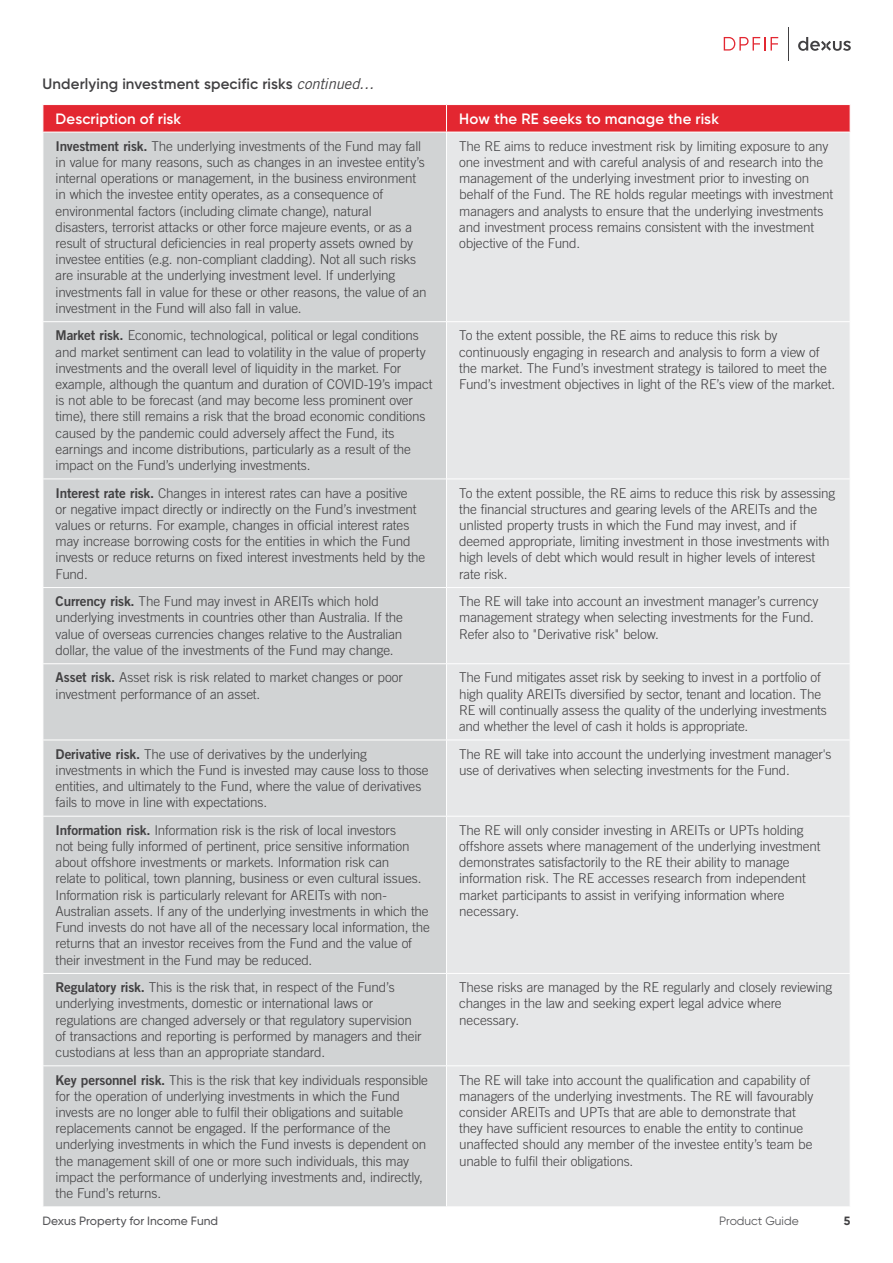
<style>
.page{position:relative;width:893px;height:1263px;background:#fff}
.page>*{position:absolute;margin:0;border:0;box-sizing:border-box;transform-origin:0 0}
.t1{font:600 15px "Gilroy";letter-spacing:.005em;color:#fff}
.t2{font:600 15px "Gilroy";letter-spacing:.01em;color:#414042}
.t3{font:300 13.5px/16.2px "Trade Gothic LT Std";letter-spacing:-.015em;color:#414042}
.t4{font:500 12px "Gilroy";color:#565659}
.t5{font:12px "Gilroy";color:#565659}
.t6{font:700 12px "Gilroy";color:#414042}
.s1{font-family:"Trade Gothic LT Std";font-weight:400;font-style:italic}
.s2{font-family:"Trade Gothic LT Std Bd 2";font-weight:400}
</style>
<div class="page">
<div style="left:44px;top:133px;width:402px;height:1073px;background:#d1d3d4"></div>
<div style="left:447px;top:133px;width:403px;height:1073px;background:#e6e7e8"></div>
<svg style="left:43px;top:105px;width:808px;height:27px;background:#e32b35"></svg>
<hr style="left:43px;top:321px;width:403px;height:1px;background:#fff">
<hr style="left:446px;top:321px;width:404px;height:1px;background:#fff">
<hr style="left:43px;top:478px;width:403px;height:1px;background:#fff">
<hr style="left:446px;top:478px;width:404px;height:1px;background:#fff">
<hr style="left:43px;top:587px;width:403px;height:1px;background:#fff">
<hr style="left:446px;top:587px;width:404px;height:1px;background:#fff">
<hr style="left:43px;top:663px;width:403px;height:1px;background:#fff">
<hr style="left:446px;top:663px;width:404px;height:1px;background:#fff">
<hr style="left:43px;top:740px;width:403px;height:1px;background:#fff">
<hr style="left:446px;top:740px;width:404px;height:1px;background:#fff">
<hr style="left:43px;top:816px;width:403px;height:1px;background:#fff">
<hr style="left:446px;top:816px;width:404px;height:1px;background:#fff">
<hr style="left:43px;top:973px;width:403px;height:1px;background:#fff">
<hr style="left:446px;top:973px;width:404px;height:1px;background:#fff">
<hr style="left:43px;top:1065px;width:403px;height:1px;background:#fff">
<hr style="left:446px;top:1065px;width:404px;height:1px;background:#fff">
<hr style="left:788px;top:27px;width:1px;height:33px;background:#414042">
<svg style="left:798px;top:37px;width:53px;height:14px"></svg>
<svg style="left:724px;top:37px;width:54px;height:14px"></svg>
<p class="t2" style="left:43px;top:74px;width:333px">Underlying investment specific risks <span class="s1">continued…</span></p>
<p class="t1" style="left:56px;top:109px;width:127px">Description of risk</p>
<p class="t1" style="left:459px;top:109px;width:261px">How the RE seeks to manage the risk</p>
<p class="t3" style="left:56px;top:138px;width:373px"><span class="s2">Investment risk.</span> The underlying investments of the Fund may fall in value for many reasons, such as changes in an investee entity’s internal operations or management, in the business environment in which the investee entity operates, as a consequence of environmental factors (including climate change), natural disasters, terrorist attacks or other force majeure events, or as a result of structural deficiencies in real property assets owned by investee entities (e.g. non-compliant cladding). Not all such risks are insurable at the underlying investment level. If underlying investments fall in value for these or other reasons, the value of an investment in the Fund will also fall in value.</p>
<p class="t3" style="left:459px;top:138px;width:375px">The RE aims to reduce investment risk by limiting exposure to any one investment and with careful analysis of and research into the management of the underlying investment prior to investing on behalf of the Fund. The RE holds regular meetings with investment managers and analysts to ensure that the underlying investments and investment process remains consistent with the investment objective of the Fund.</p>
<p class="t3" style="left:56px;top:327px;width:378px"><span class="s2">Market risk.</span> Economic, technological, political or legal conditions and market sentiment can lead to volatility in the value of property investments and the overall level of liquidity in the market. For example, although the quantum and duration of COVID-19’s impact is not able to be forecast (and may become less prominent over time), there still remains a risk that the broad economic conditions caused by the pandemic could adversely affect the Fund, its earnings and income distributions, particularly as a result of the impact on the Fund’s underlying investments.</p>
<p class="t3" style="left:459px;top:327px;width:377px">To the extent possible, the RE aims to reduce this risk by continuously engaging in research and analysis to form a view of the market. The Fund’s investment strategy is tailored to meet the Fund’s investment objectives in light of the RE’s view of the market.</p>
<p class="t3" style="left:56px;top:484px;width:371px"><span class="s2">Interest rate risk.</span> Changes in interest rates can have a positive<br>or negative impact directly or indirectly on the Fund’s investment values or returns. For example, changes in official interest rates may increase borrowing costs for the entities in which the Fund invests or reduce returns on fixed interest investments held by the Fund.</p>
<p class="t3" style="left:459px;top:484px;width:377px">To the extent possible, the RE aims to reduce this risk by assessing the financial structures and gearing levels of the AREITs and the unlisted property trusts in which the Fund may invest, and if deemed appropriate, limiting investment in those investments with high levels of debt which would result in higher levels of interest rate risk.</p>
<p class="t3" style="left:56px;top:593px;width:349px"><span class="s2">Currency risk.</span> The Fund may invest in AREITs which hold underlying investments in countries other than Australia. If the value of overseas currencies changes relative to the Australian dollar, the value of the investments of the Fund may change.</p>
<p class="t3" style="left:459px;top:593px;width:361px">The RE will take into account an investment manager’s currency management strategy when selecting investments for the Fund.<br>Refer also to "Derivative risk" below.</p>
<p class="t3" style="left:56px;top:669px;width:349px"><span class="s2">Asset risk.</span> Asset risk is risk related to market changes or poor investment performance of an asset.</p>
<p class="t3" style="left:459px;top:669px;width:369px">The Fund mitigates asset risk by seeking to invest in a portfolio of high quality AREITs diversified by sector, tenant and location. The RE will continually assess the quality of the underlying investments and whether the level of cash it holds is appropriate.</p>
<p class="t3" style="left:56px;top:745px;width:374px"><span class="s2">Derivative risk.</span> The use of derivatives by the underlying investments in which the Fund is invested may cause loss to those entities, and ultimately to the Fund, where the value of derivatives fails to move in line with expectations.</p>
<p class="t3" style="left:459px;top:745px;width:374px">The RE will take into account the underlying investment manager's use of derivatives when selecting investments for the Fund.</p>
<p class="t3" style="left:56px;top:822px;width:376px"><span class="s2">Information risk.</span> Information risk is the risk of local investors<br>not being fully informed of pertinent, price sensitive information about offshore investments or markets. Information risk can<br>relate to political, town planning, business or even cultural issues.<br>Information risk is particularly relevant for AREITs with non-Australian assets. If any of the underlying investments in which the Fund invests do not have all of the necessary local information, the returns that an investor receives from the Fund and the value of their investment in the Fund may be reduced.</p>
<p class="t3" style="left:459px;top:822px;width:363px">The RE will only consider investing in AREITs or UPTs holding offshore assets where management of the underlying investment demonstrates satisfactorily to the RE their ability to manage information risk. The RE accesses research from independent market participants to assist in verifying information where necessary.</p>
<p class="t3" style="left:56px;top:979px;width:367px"><span class="s2">Regulatory risk.</span> This is the risk that, in respect of the Fund’s underlying investments, domestic or international laws or regulations are changed adversely or that regulatory supervision of transactions and reporting is performed by managers and their custodians at less than an appropriate standard.</p>
<p class="t3" style="left:459px;top:979px;width:374px">These risks are managed by the RE regularly and closely reviewing changes in the law and seeking expert legal advice where necessary.</p>
<p class="t3" style="left:56px;top:1071px;width:374px"><span class="s2">Key personnel risk.</span> This is the risk that key individuals responsible for the operation of underlying investments in which the Fund invests are no longer able to fulfil their obligations and suitable replacements cannot be engaged. If the performance of the underlying investments in which the Fund invests is dependent on the management skill of one or more such individuals, this may impact the performance of underlying investments and, indirectly, the Fund’s returns.</p>
<p class="t3" style="left:459px;top:1071px;width:356px">The RE will take into account the qualification and capability of managers of the underlying investments. The RE will favourably consider AREITs and UPTs that are able to demonstrate that they have sufficient resources to enable the entity to continue unaffected should any member of the investee entity’s team be unable to fulfil their obligations.</p>
<p class="t4" style="left:43px;top:1214px;width:177px">Dexus Property for Income Fund</p>
<p class="t5" style="left:719px;top:1214px;width:81px">Product Guide</p>
<p class="t6" style="left:844px;top:1213px;width:8px">5</p>
</div>
